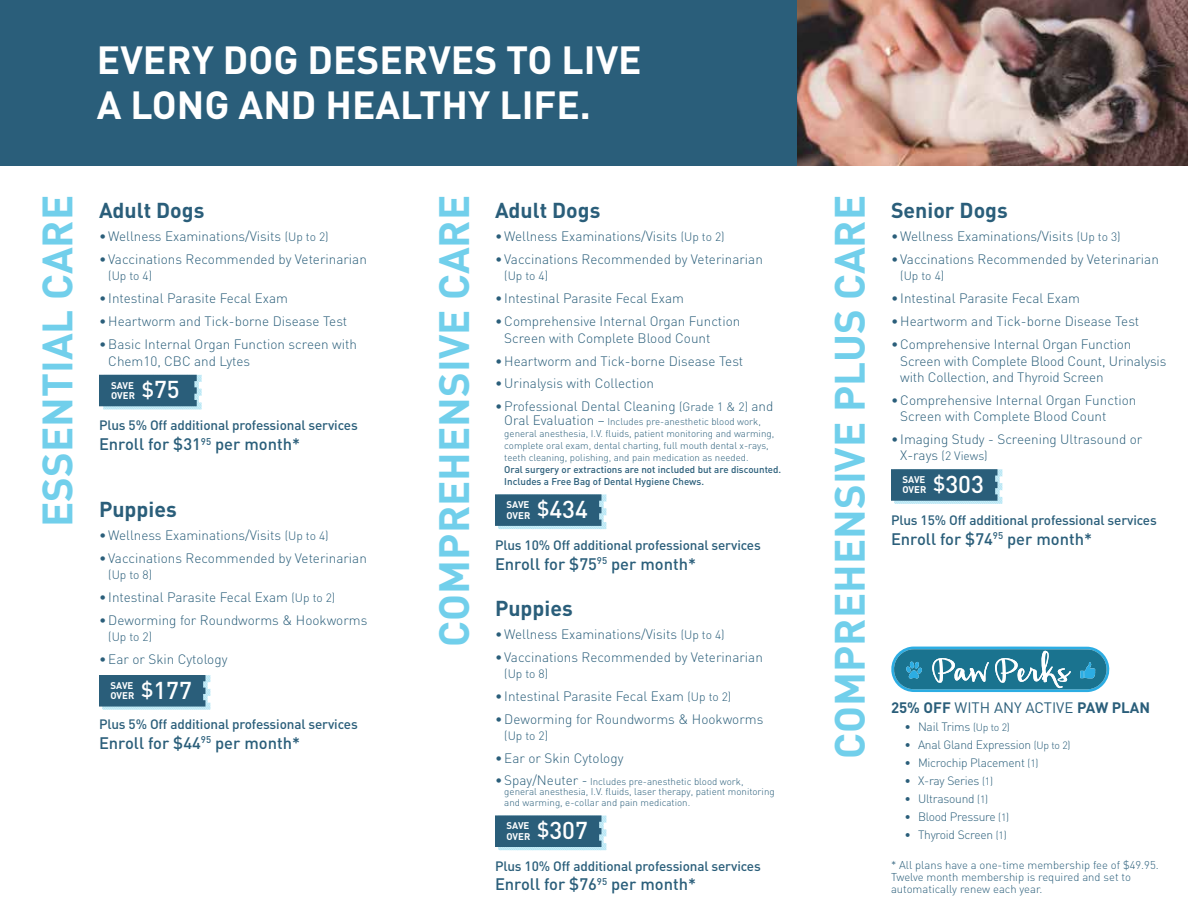
<style>
.page{position:relative;width:1188px;height:918px;background:#fff}
.page>*{position:absolute;margin:0;border:0;box-sizing:border-box;transform-origin:0 0}
.t1{font:700 41.85px "DIN";color:#71cfeb}
.t2{font:700 38.85px/44.5px "DIN";color:#fff}
.t3{font:700 21.3px "DIN";color:#2a5e7a}
.t4{font:500 16.5px "DIN";color:#2a5e7a}
.t5{font:700 15px "DIN";color:#2a5e7a}
.t6{font:300 13.5px/16.2px "DIN";color:#2a5e7a}
.t7{font:500 13.5px "DIN";letter-spacing:-.01em;color:#2a5e7a}
.t8{font:300 12px "DIN";letter-spacing:-.02em;color:#2a5e7a}
.t9{font:300 11.25px/12px "DIN";color:#2a5e7a}
.t10{font:300 9.75px/12px "DIN";color:#2a5e7a}
.t11{font:500 9.75px/12px "DIN";color:#2a5e7a}
.t12{font:700 9.6px/10.4px "DIN";color:#fff}
.s1{font-size:12px}
.s2{font-size:13.5px}
.s3{font-weight:500;font-size:24.15px}
.s4{font-weight:400}
.s5{font-size:10.5px}
</style>
<div class="page">
<svg style="left:99px;top:375px;width:103px;height:34px;background:#3f718a"></svg>
<svg style="left:891px;top:647px;width:218px;height:45px;background:#4292ad"></svg>
<img style="left:796px;top:0;width:392px;height:166px">
<div style="left:0;top:0;width:796px;height:166px;background:#2a5e7a"></div>
<svg style="left:495px;top:494px;width:112px;height:35px;background:#41738c"></svg>
<svg style="left:891px;top:469px;width:112px;height:35px;background:#41738c"></svg>
<svg style="left:99px;top:675px;width:112px;height:35px;background:#42738c"></svg>
<svg style="left:495px;top:815px;width:112px;height:35px;background:#42738c"></svg>
<h2 class="t2" style="left:97px;top:36px;width:546px">EVERY DOG DESERVES TO LIVE<br>A LONG AND HEALTHY LIFE.</h2>
<h1 class="t1" style="left:30px;top:527px;width:333px;rotate:-90deg">ESSENTIAL CARE</h1>
<h1 class="t1" style="left:427px;top:647px;width:453px;rotate:-90deg">COMPREHENSIVE CARE</h1>
<h1 class="t1" style="left:822px;top:759px;width:566px;rotate:-90deg">COMPREHENSIVE PLUS CARE</h1>
<h3 class="t3" style="left:99px;top:197px;width:107px">Adult Dogs</h3>
<p class="t6" style="left:99px;top:228px;width:231px">• Wellness Examinations/Visits <span class="s1">(Up to 2)</span></p>
<p class="t6" style="left:99px;top:251px;width:269px">• Vaccinations Recommended by Veterinarian</p>
<p class="t8" style="left:108px;top:269px;width:45px">(Up to 4)</p>
<p class="t6" style="left:99px;top:290px;width:191px">• Intestinal Parasite Fecal Exam</p>
<p class="t6" style="left:99px;top:313px;width:250px">•Heartworm and Tick-borne Disease Test</p>
<p class="t6" style="left:108px;top:336px;width:250px;text-indent:-9px">•Basic Internal Organ Function screen with<br>Chem10, CBC and Lytes</p>
<h3 class="t3" style="left:495px;top:197px;width:107px">Adult Dogs</h3>
<p class="t6" style="left:495px;top:228px;width:231px">• Wellness Examinations/Visits <span class="s1">(Up to 2)</span></p>
<p class="t6" style="left:495px;top:251px;width:269px">• Vaccinations Recommended by Veterinarian</p>
<p class="t8" style="left:504px;top:269px;width:45px">(Up to 4)</p>
<p class="t6" style="left:495px;top:290px;width:191px">• Intestinal Parasite Fecal Exam</p>
<p class="t6" style="left:504px;top:313px;width:238px;text-indent:-9px">•Comprehensive Internal Organ Function<br>Screen with Complete Blood Count</p>
<p class="t6" style="left:495px;top:352px;width:250px">•Heartworm and Tick-borne Disease Test</p>
<p class="t6" style="left:495px;top:375px;width:161px">•Urinalysis with Collection</p>
<p class="t6" style="left:495px;top:398px;width:280px">•Professional Dental Cleaning <span class="s1">(Grade 1 &amp; 2)</span> and</p>
<p class="t10" style="left:504px;top:415px;width:271px"><span class="s2">Oral Evaluation –</span> Includes pre-anesthetic blood work, general anesthesia, I.V. fluids, patient monitoring and warming, complete oral exam, dental charting, full mouth dental x-rays, teeth cleaning, polishing, and pain medication as needed.</p>
<p class="t11" style="left:504px;top:463px;width:279px">Oral surgery or extractions are not included but are discounted.<br>Includes a Free Bag of Dental Hygiene Chews.</p>
<p class="t12" style="left:111px;top:379px;width:70px">SAVE<br>OVER <sup>$</sup><span class="s3">75</span></p>
<p class="t7" style="left:99px;top:417px;width:260px">Plus 5% Off additional professional services</p>
<p class="t4" style="left:99px;top:434px;width:203px">Enroll for $31<sup>95</sup> per month*</p>
<p class="t12" style="left:507px;top:499px;width:83px">SAVE<br>OVER <sup>$</sup><span class="s3">434</span></p>
<h3 class="t3" style="left:99px;top:496px;width:79px">Puppies</h3>
<p class="t6" style="left:99px;top:527px;width:231px">• Wellness Examinations/Visits <span class="s1">(Up to 4)</span></p>
<p class="t6" style="left:99px;top:550px;width:269px">• Vaccinations Recommended by Veterinarian</p>
<p class="t8" style="left:108px;top:568px;width:45px">(Up to 8)</p>
<p class="t6" style="left:99px;top:589px;width:238px">• Intestinal Parasite Fecal Exam <span class="s1">(Up to 2)</span></p>
<p class="t6" style="left:99px;top:612px;width:270px">•Deworming for Roundworms &amp; Hookworms</p>
<p class="t8" style="left:108px;top:630px;width:45px">(Up to 2)</p>
<p class="t6" style="left:99px;top:651px;width:130px">•Ear or Skin Cytology</p>
<p class="t7" style="left:495px;top:536px;width:267px">Plus 10% Off additional professional services</p>
<p class="t4" style="left:495px;top:553px;width:203px">Enroll for $75<sup>95</sup> per month*</p>
<h3 class="t3" style="left:495px;top:594px;width:79px">Puppies</h3>
<p class="t6" style="left:495px;top:626px;width:231px">• Wellness Examinations/Visits <span class="s1">(Up to 4)</span></p>
<p class="t6" style="left:495px;top:649px;width:269px">• Vaccinations Recommended by Veterinarian</p>
<p class="t8" style="left:504px;top:666px;width:45px">(Up to 8)</p>
<p class="t6" style="left:495px;top:688px;width:238px">• Intestinal Parasite Fecal Exam <span class="s1">(Up to 2)</span></p>
<p class="t6" style="left:495px;top:711px;width:270px">•Deworming for Roundworms &amp; Hookworms</p>
<p class="t8" style="left:504px;top:728px;width:45px">(Up to 2)</p>
<p class="t6" style="left:495px;top:750px;width:130px">•Ear or Skin Cytology</p>
<p class="t10" style="left:504px;top:776px;width:272px;line-height:10.5px;text-indent:-9px"><span class="s2">•Spay/Neuter -</span> Includes pre-anesthetic blood work, general anesthesia, I.V. fluids, laser therapy, patient monitoring and warming, e-collar and pain medication.</p>
<p class="t12" style="left:111px;top:680px;width:83px">SAVE<br>OVER <sup>$</sup><span class="s3">177</span></p>
<p class="t7" style="left:99px;top:716px;width:260px">Plus 5% Off additional professional services</p>
<p class="t4" style="left:99px;top:732px;width:203px">Enroll for $44<sup>95</sup> per month*</p>
<p class="t12" style="left:507px;top:820px;width:83px">SAVE<br>OVER <sup>$</sup><span class="s3">307</span></p>
<p class="t7" style="left:495px;top:857px;width:267px">Plus 10% Off additional professional services</p>
<p class="t4" style="left:495px;top:874px;width:203px">Enroll for $76<sup>95</sup> per month*</p>
<h3 class="t3" style="left:891px;top:197px;width:118px">Senior Dogs</h3>
<p class="t6" style="left:891px;top:228px;width:231px">• Wellness Examinations/Visits <span class="s1">(Up to 3)</span></p>
<p class="t6" style="left:891px;top:251px;width:269px">• Vaccinations Recommended by Veterinarian</p>
<p class="t8" style="left:900px;top:269px;width:45px">(Up to 4)</p>
<p class="t6" style="left:891px;top:290px;width:191px">• Intestinal Parasite Fecal Exam</p>
<p class="t6" style="left:891px;top:313px;width:250px">•Heartworm and Tick-borne Disease Test</p>
<p class="t6" style="left:900px;top:336px;width:268px;text-indent:-9px">•Comprehensive Internal Organ Function<br>Screen with Complete Blood Count, Urinalysis with Collection, and Thyroid Screen</p>
<p class="t6" style="left:900px;top:392px;width:238px;text-indent:-9px">•Comprehensive Internal Organ Function<br>Screen with Complete Blood Count</p>
<p class="t6" style="left:891px;top:431px;width:253px">• Imaging Study - Screening Ultrasound or</p>
<p class="t8" style="left:900px;top:448px;width:89px"><span class="s2">X-rays</span> (2 Views)</p>
<p class="t12" style="left:903px;top:474px;width:83px">SAVE<br>OVER <sup>$</sup><span class="s3">303</span></p>
<p class="t7" style="left:891px;top:511px;width:267px">Plus 15% Off additional professional services</p>
<p class="t4" style="left:891px;top:528px;width:203px">Enroll for $74<sup>95</sup> per month*</p>
<p class="t5" style="left:891px;top:698px;width:261px">25% OFF <span class="s4">WITH ANY ACTIVE</span> PAW PLAN</p>
<p class="t8" style="left:904px;top:720px;width:107px">• Nail Trims <span class="s5">(Up to 2)</span></p>
<p class="t8" style="left:904px;top:737px;width:168px">• Anal Gland Expression <span class="s5">(Up to 2)</span></p>
<p class="t8" style="left:904px;top:755px;width:136px">• Microchip Placement <span class="s5">(1)</span></p>
<p class="t8" style="left:904px;top:773px;width:90px">• X-ray Series <span class="s5">(1)</span></p>
<p class="t8" style="left:904px;top:791px;width:85px">• Ultrasound <span class="s5">(1)</span></p>
<p class="t8" style="left:904px;top:809px;width:106px">• Blood Pressure <span class="s5">(1)</span></p>
<p class="t8" style="left:904px;top:827px;width:104px">• Thyroid Screen <span class="s5">(1)</span></p>
<p class="t9" style="left:891px;top:859px;width:269px">* All plans have a one-time membership fee of $49.95.<br>Twelve month membership is required and set to automatically renew each year.</p>
</div>
